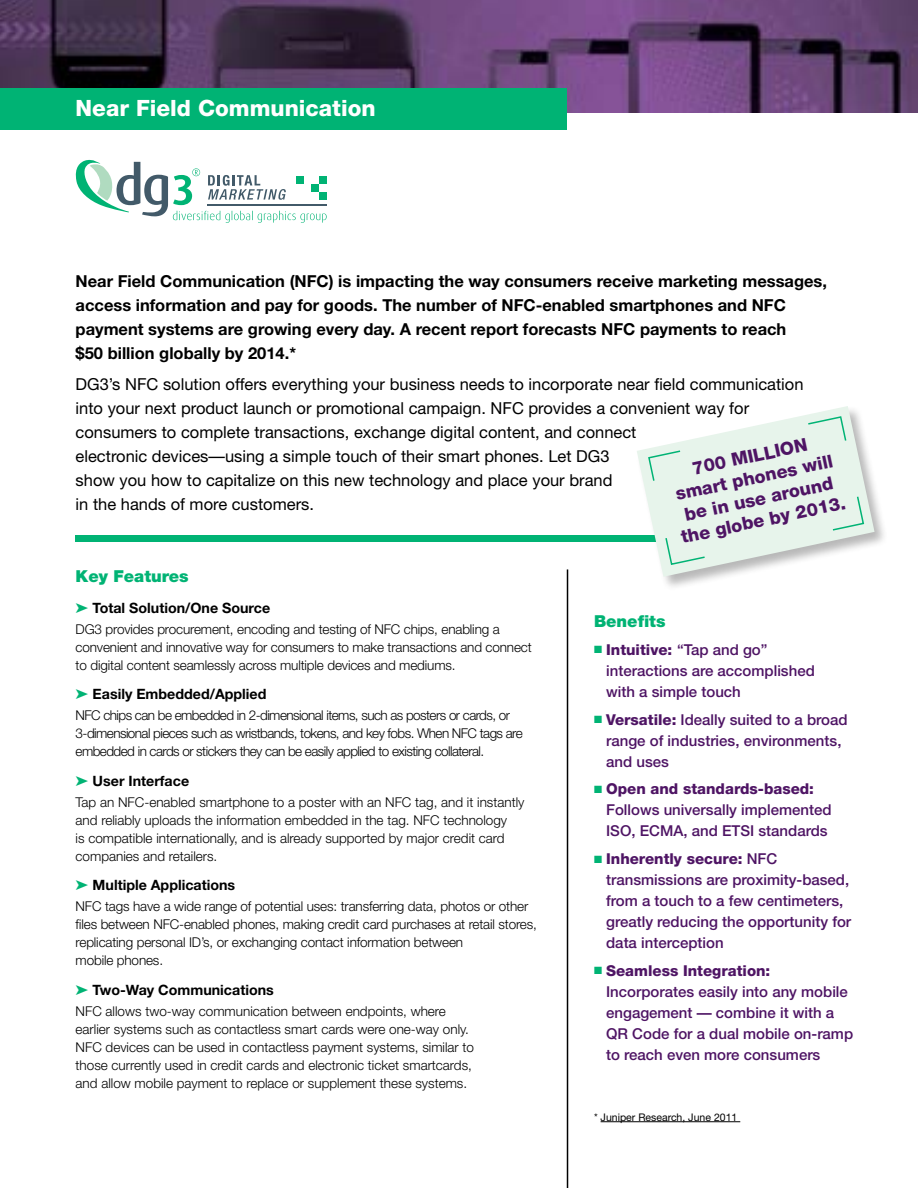
<style>
.page{position:relative;width:918px;height:1188px;background:#fff}
.page>*{position:absolute;margin:0;border:0;box-sizing:border-box;transform-origin:0 0}
.t1{font:800 22.5px "Helvetica Neue";color:#fff}
.t2{font:800 18px/21.6px "Helvetica Neue";color:#4e1464;text-align:center}
.t3{font:16.5px/24px "Helvetica Neue";color:#000}
.t4{font:700 16.5px/24px "Helvetica Neue";color:#000}
.t5{font:900 16.5px "Helvetica Neue";color:#00b374}
.t6{font:500 15px/21px "Helvetica Neue";color:#4e1464}
.t7{font:700 14.25px "Helvetica Neue";color:#000}
.t8{font:300 13.5px/18px "Helvetica Neue";letter-spacing:-.01em;color:#000}
.t9{font:300 13.5px/18px "Helvetica Neue";letter-spacing:-.04em;color:#000}
.t10{font:10.5px "Helvetica Neue";color:#000}
.s1{color:#00b374}
.s2{font-weight:800}
</style>
<div class="page">
<img style="left:0;top:0;width:918px;height:112px">
<svg style="left:76px;top:160px;width:251px;height:63px"></svg>
<hr style="left:207px;top:204px;width:120px;height:1px;background:#425a69">
<div style="left:319px;top:176px;width:8px;height:8px;background:#00b374"></div>
<div style="left:319px;top:192px;width:8px;height:8px;background:#00b374"></div>
<div style="left:296px;top:176px;width:8px;height:8px;background:#00b374"></div>
<div style="left:311px;top:184px;width:8px;height:8px;background:#00b374"></div>
<hr style="left:567px;top:569px;width:1px;height:619px;background:#000">
<div style="left:0;top:89px;width:567px;height:41px;background:#00b374"></div>
<div style="left:76px;top:535px;width:730px;height:6px;background:#00b374"></div>
<hr style="left:601px;top:1121px;width:139px;height:1px;background:#000">
<div style="left:636px;top:405px;width:253px;height:186px;background:#000;opacity:.28"></div>
<svg style="left:637px;top:406px;width:238px;height:171px"></svg>
<h1 class="t1" style="left:76px;top:94px;width:302px">Near Field Communication</h1>
<p class="t4" style="left:76px;top:269px;width:753px">Near Field Communication (NFC) is impacting the way consumers receive marketing messages, access information and pay for goods. The number of NFC-enabled smartphones and NFC payment systems are growing every day. A recent report forecasts NFC payments to reach<br>$50 billion globally by 2014.*</p>
<p class="t3" style="left:76px;top:372px;width:729px">DG3’s NFC solution offers everything your business needs to incorporate near field communication into your next product launch or promotional campaign. NFC provides a convenient way for consumers to complete transactions, exchange digital content, and connect<br>electronic devices—using a simple touch of their smart phones. Let DG3<br>show you how to capitalize on this new technology and place your brand<br>in the hands of more customers.</p>
<h2 class="t2" style="left:665px;top:463px;width:170px;rotate:-12deg">700 MILLION smart phones will be in use around the globe by 2013.</h2>
<p class="t5" style="left:76px;top:567px;width:115px">Key Features</p>
<p class="t7" style="left:76px;top:599px;width:196px"><span class="s1">➤</span> Total Solution/One Source</p>
<p class="t8" style="left:76px;top:620px;width:458px">DG3 provides procurement, encoding and testing of NFC chips, enabling a convenient and innovative way for consumers to make transactions and connect to digital content seamlessly across multiple devices and mediums.</p>
<p class="t7" style="left:76px;top:685px;width:192px"><span class="s1">➤</span> Easily Embedded/Applied</p>
<p class="t9" style="left:76px;top:706px;width:449px">NFC chips can be embedded in 2-dimensional items, such as posters or cards, or<br>3-dimensional pieces such as wristbands, tokens, and key fobs. When NFC tags are embedded in cards or stickers they can be easily applied to existing collateral.</p>
<p class="t7" style="left:76px;top:772px;width:115px"><span class="s1">➤</span> User Interface</p>
<p class="t8" style="left:76px;top:793px;width:450px">Tap an NFC-enabled smartphone to a poster with an NFC tag, and it instantly and reliably uploads the information embedded in the tag. NFC technology<br>is compatible internationally, and is already supported by major credit card companies and retailers.</p>
<p class="t7" style="left:76px;top:876px;width:161px"><span class="s1">➤</span> Multiple Applications</p>
<p class="t8" style="left:76px;top:897px;width:463px">NFC tags have a wide range of potential uses: transferring data, photos or other files between NFC-enabled phones, making credit card purchases at retail stores, replicating personal ID’s, or exchanging contact information between<br>mobile phones.</p>
<p class="t7" style="left:76px;top:981px;width:200px"><span class="s1">➤</span> Two-Way Communications</p>
<p class="t8" style="left:76px;top:1002px;width:400px">NFC allows two-way communication between endpoints, where earlier systems such as contactless smart cards were one-way only.<br>NFC devices can be used in contactless payment systems, similar to those currently used in credit cards and electronic ticket smartcards, and allow mobile payment to replace or supplement these systems.</p>
<p class="t5" style="left:594px;top:611px;width:73px">Benefits</p>
<p class="t6" style="left:606px;top:639px;width:210px;text-indent:-12px"><span class="s1">■</span> <span class="s2">Intuitive:</span> “Tap and go” interactions are accomplished with a simple touch</p>
<p class="t6" style="left:606px;top:709px;width:243px;text-indent:-12px"><span class="s1">■</span> <span class="s2">Versatile:</span> Ideally suited to a broad range of industries, environments, and uses</p>
<p class="t6" style="left:606px;top:778px;width:227px;text-indent:-12px"><span class="s1">■</span> <span class="s2">Open and standards-based:<br></span>Follows universally implemented<br>ISO, ECMA, and ETSI standards</p>
<p class="t6" style="left:606px;top:848px;width:247px;text-indent:-12px"><span class="s1">■</span> <span class="s2">Inherently secure:</span> NFC transmissions are proximity-based, from a touch to a few centimeters, greatly reducing the opportunity for data interception</p>
<p class="t6" style="left:606px;top:960px;width:249px;text-indent:-12px"><span class="s1">■</span> <span class="s2">Seamless Integration:<br></span>Incorporates easily into any mobile engagement — combine it with a<br>QR Code for a dual mobile on-ramp to reach even more consumers</p>
<p class="t10" style="left:594px;top:1111px;width:145px">* Juniper Research, June 2011</p>
</div>
